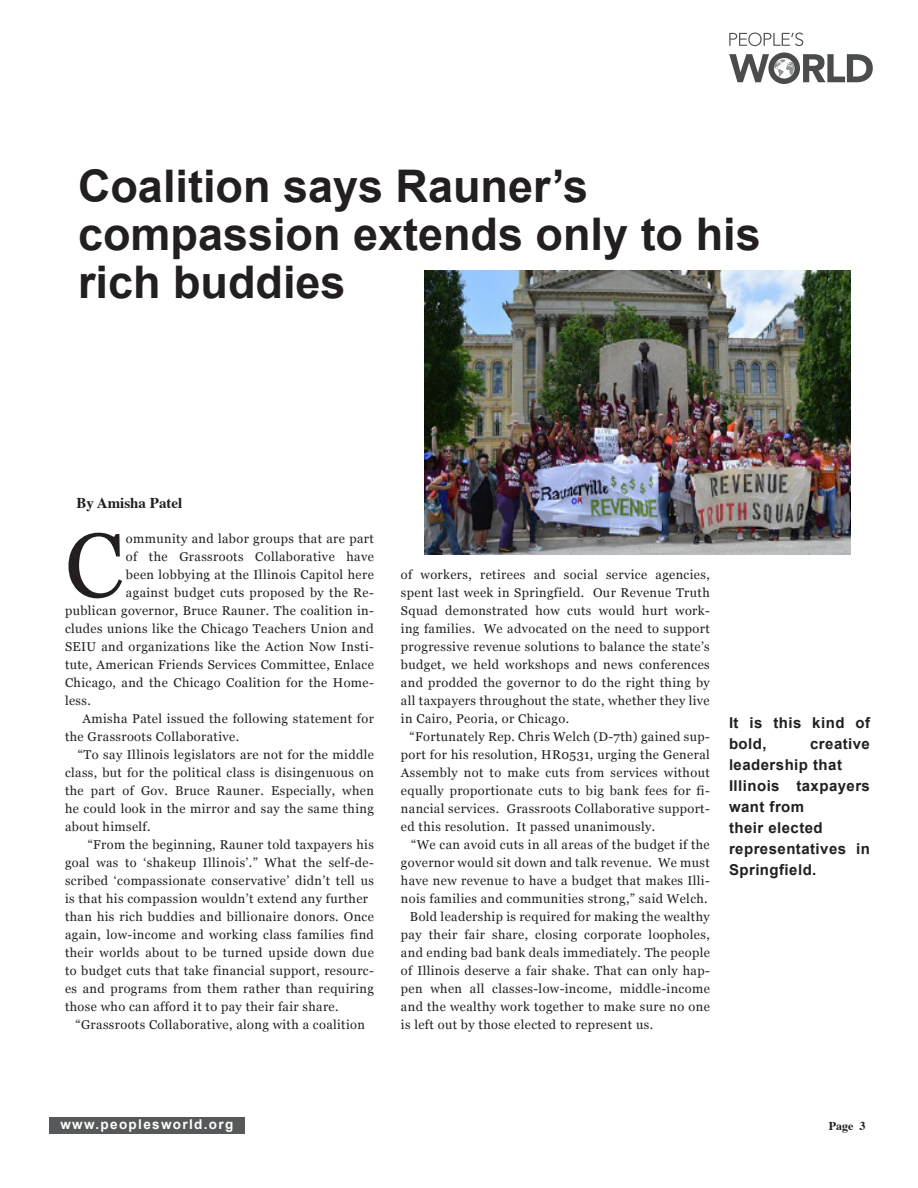
<style>
.page{position:relative;width:918px;height:1188px;background:#fff}
.page>*{position:absolute;margin:0;border:0;box-sizing:border-box;transform-origin:0 0}
.caps_paragraph{font:90.75px "Georgia";color:#231f20}
.title_arial-medium{font:700 45px/48px "Arial";color:#231f20}
.body-text{font:700 15px/21px "Arial";letter-spacing:.03em;color:#231f20}
.by_line{font:700 15px "Times";color:#231f20}
.t1{font:700 13.5px "Arial";letter-spacing:.1em;color:#fff}
.body-text-2{font:12.75px/18px "Georgia";letter-spacing:.03em;color:#231f20;text-align:justify}
.caps_paragraph-2{font:12.75px "Georgia";letter-spacing:.03em;color:#231f20}
.by_line-2{font:700 12px "Times";color:#231f20}
</style>
<div class="page">
<div style="left:49px;top:1118px;width:196px;height:16px;background:#57585a"></div>
<svg style="left:729px;top:33px;width:74px;height:13px"></svg>
<svg style="left:729px;top:52px;width:144px;height:32px"></svg>
<img style="left:425px;top:270px;width:425px;height:285px">
<p class="title_arial-medium" style="left:78px;top:164px;width:512px">Coalition says Rauner’s</p>
<p class="title_arial-medium" style="left:78px;top:212px;width:684px">compassion extends only to his rich buddies</p>
<p class="by_line" style="left:76px;top:489px;width:107px">By Amisha Patel</p>
<p class="caps_paragraph" style="left:65px;top:511px;width:60px">C</p>
<p class="caps_paragraph-2" style="left:126px;top:531px;width:249px">ommunity and labor groups that are part</p>
<p class="caps_paragraph-2" style="left:126px;top:549px;width:249px">of the Grassroots Collaborative have</p>
<p class="caps_paragraph-2" style="left:126px;top:567px;width:249px">been lobbying at the Illinois Capitol here</p>
<p class="caps_paragraph-2" style="left:126px;top:585px;width:249px">against budget cuts proposed by the Re-</p>
<p class="caps_paragraph-2" style="left:65px;top:603px;width:310px">publican governor, Bruce Rauner. The coalition in-</p>
<p class="caps_paragraph-2" style="left:65px;top:621px;width:310px">cludes unions like the Chicago Teachers Union and</p>
<p class="caps_paragraph-2" style="left:65px;top:639px;width:310px">SEIU and organizations like the Action Now Insti-</p>
<p class="caps_paragraph-2" style="left:65px;top:657px;width:310px">tute, American Friends Services Committee, Enlace</p>
<p class="caps_paragraph-2" style="left:65px;top:675px;width:310px">Chicago, and the Chicago Coalition for the Home-</p>
<p class="caps_paragraph-2" style="left:65px;top:693px;width:27px">less.</p>
<p class="body-text-2" style="left:65px;top:710px;width:310px;text-indent:18px">Amisha Patel issued the following statement for the Grassroots Collaborative.</p>
<p class="body-text-2" style="left:65px;top:746px;width:310px;text-indent:13px">“To say Illinois legislators are not for the middle class, but for the political class is disingenuous on the part of Gov. Bruce Rauner. Especially, when he could look in the mirror and say the same thing about himself.</p>
<p class="body-text-2" style="left:65px;top:836px;width:310px;text-indent:23px">“From the beginning, Rauner told taxpayers his goal was to ‘shakeup Illinois’.” What the self-de&shy;scribed ‘compassionate conservative’ didn’t tell us is that his compassion wouldn’t extend any further</p>
<p class="body-text-2" style="left:65px;top:908px;width:310px">than his rich buddies and billionaire donors. Once again, low-income and working class families find their worlds about to be turned upside down due to budget cuts that take financial support, resourc&shy;es and programs from them rather than requiring those who can afford it to pay their fair share.</p>
<p class="body-text-2" style="left:75px;top:1016px;width:291px">“Grassroots Collaborative, along with a coalition</p>
<p class="body-text-2" style="left:401px;top:566px;width:310px">of workers, retirees and social service agencies, spent last week in Springfield. Our Revenue Truth Squad demonstrated how cuts would hurt work&shy;ing families. We advocated on the need to support progressive revenue solutions to balance the state’s budget, we held workshops and news conferences and prodded the governor to do the right thing by all taxpayers throughout the state, whether they live in Cairo, Peoria, or Chicago.</p>
<p class="body-text-2" style="left:401px;top:728px;width:310px;text-indent:9px">“Fortunately Rep. Chris Welch (D-7th) gained sup&shy;port for his resolution, HR0531, urging the General Assembly not to make cuts from services without equally proportionate cuts to big bank fees for fi&shy;nancial services. Grassroots Collaborative support&shy;ed this resolution. It passed unanimously.</p>
<p class="body-text-2" style="left:401px;top:836px;width:310px;text-indent:10px">“We can avoid cuts in all areas of the budget if the governor would sit down and talk revenue. We must have new revenue to have a budget that makes Illi&shy;nois families and communities strong,” said Welch.</p>
<p class="body-text-2" style="left:401px;top:908px;width:310px;text-indent:9px">Bold leadership is required for making the wealthy pay their fair share, closing corporate loopholes, and ending bad bank deals immediately. The people of Illinois deserve a fair shake. That can only hap&shy;pen when all classes-low-income, middle-income and the wealthy work together to make sure no one is left out by those elected to represent us.</p>
<p class="body-text" style="left:729px;top:713px;width:143px">It is this kind of bold,</p>
<p class="body-text" style="left:729px;top:734px;width:142px;text-indent:81px">creative leadership that</p>
<p class="body-text" style="left:729px;top:776px;width:142px">Illinois taxpayers want from</p>
<p class="body-text" style="left:729px;top:818px;width:95px">their elected</p>
<p class="body-text" style="left:729px;top:839px;width:142px">representatives in<br>Springfield.</p>
<p class="t1" style="left:60px;top:1116px;width:174px">www.peoplesworld.org</p>
<p class="by_line-2" style="left:829px;top:1114px;width:38px">Page 3</p>
</div>
